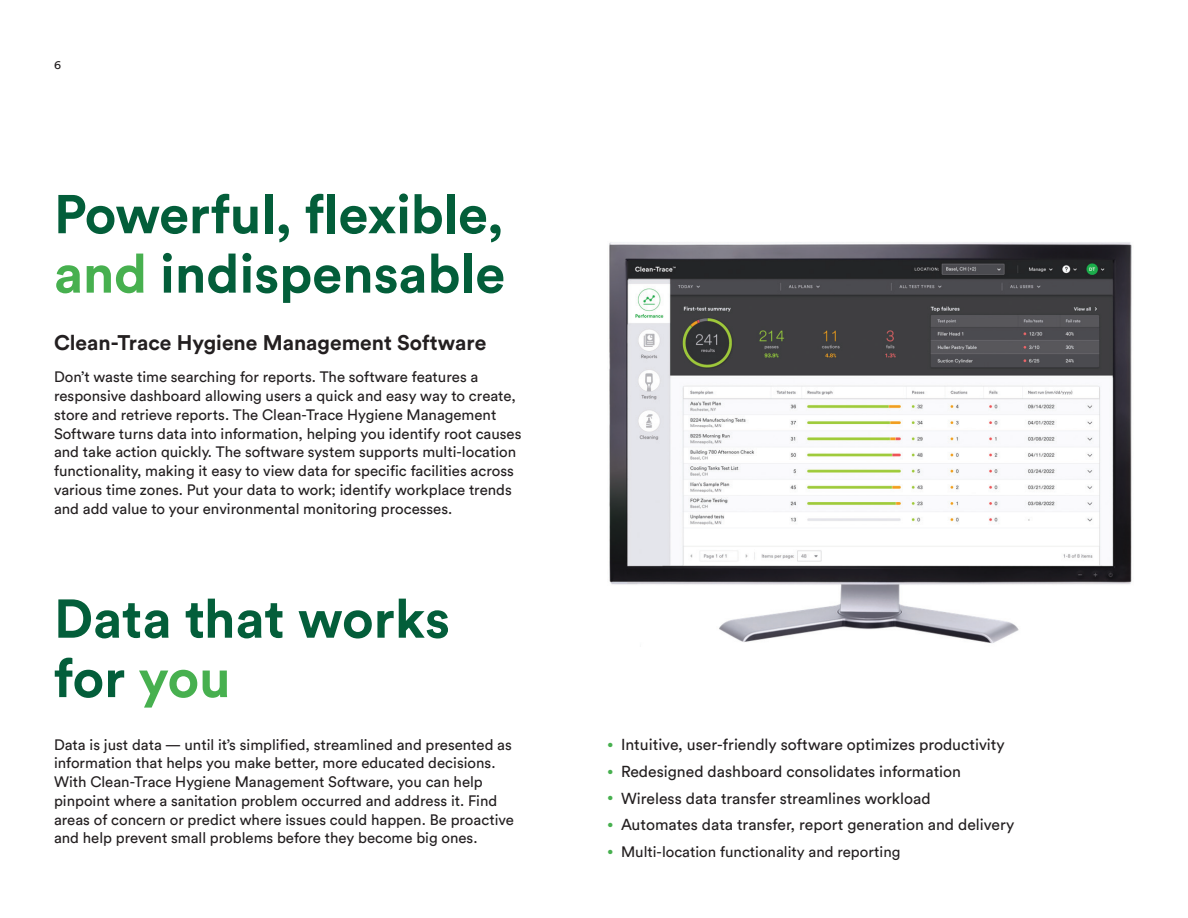
<style>
.page{position:relative;width:1188px;height:918px;background:#fff}
.page>*{position:absolute;margin:0;border:0;box-sizing:border-box;transform-origin:0 0}
.t1{font:700 54px/59.4px "Circular Std";letter-spacing:-.005em;color:#035e3a}
.t2{font:700 21px "Circular Std";color:#231f20}
.t3{font:15.75px "Circular Std";color:#231f20}
.t4{font:15px/18.8px "Circular Std";color:#231f20}
.t5{font:12px "Circular Std";color:#231f20}
.s1{color:#47b04f}
.s2{font-size:10.5px;color:#47b04f}
</style>
<div class="page">
<img style="left:609px;top:242px;width:523px;height:402px">
<p class="t5" style="left:54px;top:58px;width:8px">6</p>
<h1 class="t1" style="left:54px;top:183px;width:453px">Powerful, flexible, <span class="s1">and</span> indispensable</h1>
<h2 class="t2" style="left:54px;top:329px;width:434px">Clean-Trace Hygiene Management Software</h2>
<p class="t4" style="left:54px;top:368px;width:469px">Don’t waste time searching for reports. The software features a responsive dashboard allowing users a quick and easy way to create, store and retrieve reports. The Clean-Trace Hygiene Management Software turns data into information, helping you identify root causes and take action quickly. The software system supports multi-location functionality, making it easy to view data for specific facilities across various time zones. Put your data to work; identify workplace trends and add value to your environmental monitoring processes.</p>
<h1 class="t1" style="left:54px;top:588px;width:397px">Data that works for <span class="s1">you</span></h1>
<p class="t4" style="left:54px;top:735px;width:461px">Data is just data — until it’s simplified, streamlined and presented as information that helps you make better, more educated decisions.<br>With Clean-Trace Hygiene Management Software, you can help pinpoint where a sanitation problem occurred and address it. Find areas of concern or predict where issues could happen. Be proactive and help prevent small problems before they become big ones.</p>
<p class="t3" style="left:608px;top:735px;width:399px"><span class="s2">•</span> Intuitive, user-friendly software optimizes productivity</p>
<p class="t3" style="left:608px;top:762px;width:355px"><span class="s2">•</span> Redesigned dashboard consolidates information</p>
<p class="t3" style="left:608px;top:788px;width:325px"><span class="s2">•</span> Wireless data transfer streamlines workload</p>
<p class="t3" style="left:608px;top:815px;width:408px"><span class="s2">•</span> Automates data transfer, report generation and delivery</p>
<p class="t4" style="left:608px;top:842px;width:295px"><span class="s2">•</span> Multi-location functionality and reporting</p>
</div>
